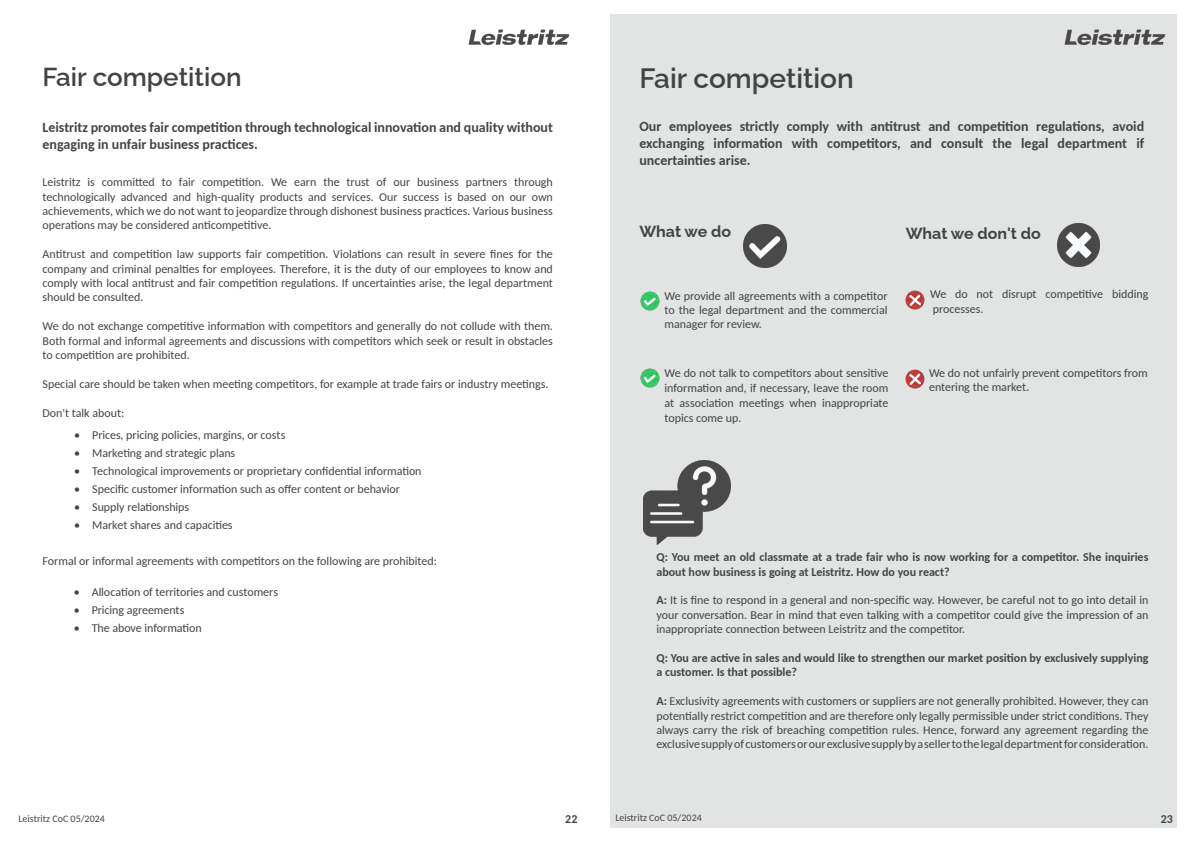
<style>
.page{position:relative;width:1191px;height:842px;background:#fff}
.page>*{position:absolute;margin:0;border:0;box-sizing:border-box;transform-origin:0 0}
.t1{font:600 28px "Raleway";color:#414446}
.t2{font:600 26px "Raleway";color:#414446}
.t3{font:700 16px "Raleway";color:#414446}
.t4{font:700 14px/16.8px "Carlito";color:#414446}
.t5{font:12px/14.4px "Carlito";color:#414446;text-align:justify}
.t6{font:700 12px/14.4px "Carlito";color:#414446}
.t7{font:10px "Carlito";color:#414446}
.s1{font-weight:700}
</style>
<div class="page">
<img style="left:468px;top:29px;width:102px;height:17px">
<div style="left:610px;top:14px;width:566px;height:813px;background:#e2e3e3"></div>
<img style="left:744px;top:225px;width:42px;height:42px">
<img style="left:1057px;top:224px;width:43px;height:42px">
<img style="left:643px;top:460px;width:88px;height:84px">
<img style="left:1064px;top:14px;width:113px;height:46px">
<img style="left:640px;top:368px;width:20px;height:20px">
<img style="left:905px;top:290px;width:20px;height:20px">
<img style="left:640px;top:291px;width:20px;height:20px">
<img style="left:905px;top:369px;width:20px;height:20px">
<p class="t2" style="left:43px;top:56px;width:200px">Fair competition</p>
<p class="t4" style="left:43px;top:118px;width:512px">Leistritz promotes fair competition through technological innovation and quality without engaging in unfair business practices.</p>
<p class="t5" style="left:43px;top:174px;width:512px">Leistritz is committed to fair competition. We earn the trust of our business partners through</p>
<p class="t5" style="left:43px;top:189px;width:512px">technologically advanced and high-quality products and services. Our success is based on our own</p>
<p class="t5" style="left:43px;top:203px;width:512px">achievements, which we do not want to jeopardize through dishonest business practices. Various business operations may be considered anticompetitive.</p>
<p class="t5" style="left:43px;top:246px;width:512px">Antitrust and competition law supports fair competition. Violations can result in severe fines for the</p>
<p class="t5" style="left:43px;top:261px;width:512px">company and criminal penalties for employees. Therefore, it is the duty of our employees to know and comply with local antitrust and fair competition regulations. If uncertainties arise, the legal department should be consulted.</p>
<p class="t5" style="left:43px;top:318px;width:512px">We do not exchange competitive information with competitors and generally do not collude with them.<br>Both formal and informal agreements and discussions with competitors which seek or result in obstacles to competition are prohibited.</p>
<p class="t5" style="left:43px;top:376px;width:507px">Special care should be taken when meeting competitors, for example at trade fairs or industry meetings.</p>
<p class="t5" style="left:43px;top:405px;width:83px">Don't talk about:</p>
<p class="t5" style="left:74px;top:427px;width:213px">• Prices, pricing policies, margins, or costs</p>
<p class="t5" style="left:74px;top:445px;width:162px">• Marketing and strategic plans</p>
<p class="t5" style="left:74px;top:463px;width:349px">• Technological improvements or proprietary confidential information</p>
<p class="t5" style="left:74px;top:481px;width:327px">• Specific customer information such as offer content or behavior</p>
<p class="t5" style="left:74px;top:499px;width:116px">• Supply relationships</p>
<p class="t5" style="left:74px;top:517px;width:160px">• Market shares and capacities</p>
<p class="t5" style="left:43px;top:553px;width:396px">Formal or informal agreements with competitors on the following are prohibited:</p>
<p class="t5" style="left:74px;top:585px;width:206px">• Allocation of territories and customers</p>
<p class="t5" style="left:74px;top:603px;width:112px">• Pricing agreements</p>
<p class="t5" style="left:74px;top:621px;width:129px">• The above information</p>
<p class="t1" style="left:639px;top:55px;width:216px">Fair competition</p>
<p class="t4" style="left:639px;top:117px;width:506px">Our employees strictly comply with antitrust and competition regulations, avoid</p>
<p class="t4" style="left:639px;top:134px;width:506px">exchanging information with competitors, and consult the legal department if</p>
<p class="t4" style="left:639px;top:151px;width:113px">uncertainties arise.</p>
<p class="t3" style="left:639px;top:218px;width:93px">What we do</p>
<p class="t3" style="left:905px;top:220px;width:136px">What we don't do</p>
<p class="t5" style="left:664px;top:288px;width:224px">We provide all agreements with a competitor to the legal department and the commercial manager for review.</p>
<p class="t5" style="left:664px;top:364px;width:225px;line-height:15px">We do not talk to competitors about sensitive information and, if necessary, leave the room at association meetings when inappropriate topics come up.</p>
<p class="t5" style="left:930px;top:286px;width:220px">We do not disrupt competitive bidding</p>
<p class="t5" style="left:932px;top:301px;width:52px">processes.</p>
<p class="t5" style="left:929px;top:365px;width:220px">We do not unfairly prevent competitors from entering the market.</p>
<p class="t6" style="left:656px;top:549px;width:493px">Q: You meet an old classmate at a trade fair who is now working for a competitor. She inquiries</p>
<p class="t6" style="left:656px;top:564px;width:295px">about how business is going at Leistritz. How do you react?</p>
<p class="t5" style="left:656px;top:593px;width:493px"><span class="s1">A:</span> It is fine to respond in a general and non-specific way. However, be careful not to go into detail in your conversation. Bear in mind that even talking with a competitor could give the impression of an inappropriate connection between Leistritz and the competitor.</p>
<p class="t6" style="left:656px;top:650px;width:493px">Q: You are active in sales and would like to strengthen our market position by exclusively supplying a customer. Is that possible?</p>
<p class="t5" style="left:656px;top:693px;width:493px"><span class="s1">A:</span> Exclusivity agreements with customers or suppliers are not generally prohibited. However, they can potentially restrict competition and are therefore only legally permissible under strict conditions. They always carry the risk of breaching competition rules. Hence, forward any agreement regarding the</p>
<p class="t5" style="left:656px;top:737px;width:493px">exclusive supply of customers or our exclusive supply by a seller to the legal department for consideration.</p>
<p class="t7" style="left:18px;top:812px;width:88px">Leistritz CoC 05/2024</p>
<p class="t6" style="left:565px;top:811px;width:14px">22</p>
<p class="t7" style="left:615px;top:811px;width:88px">Leistritz CoC 05/2024</p>
<p class="t6" style="left:1160px;top:811px;width:14px">23</p>
</div>
